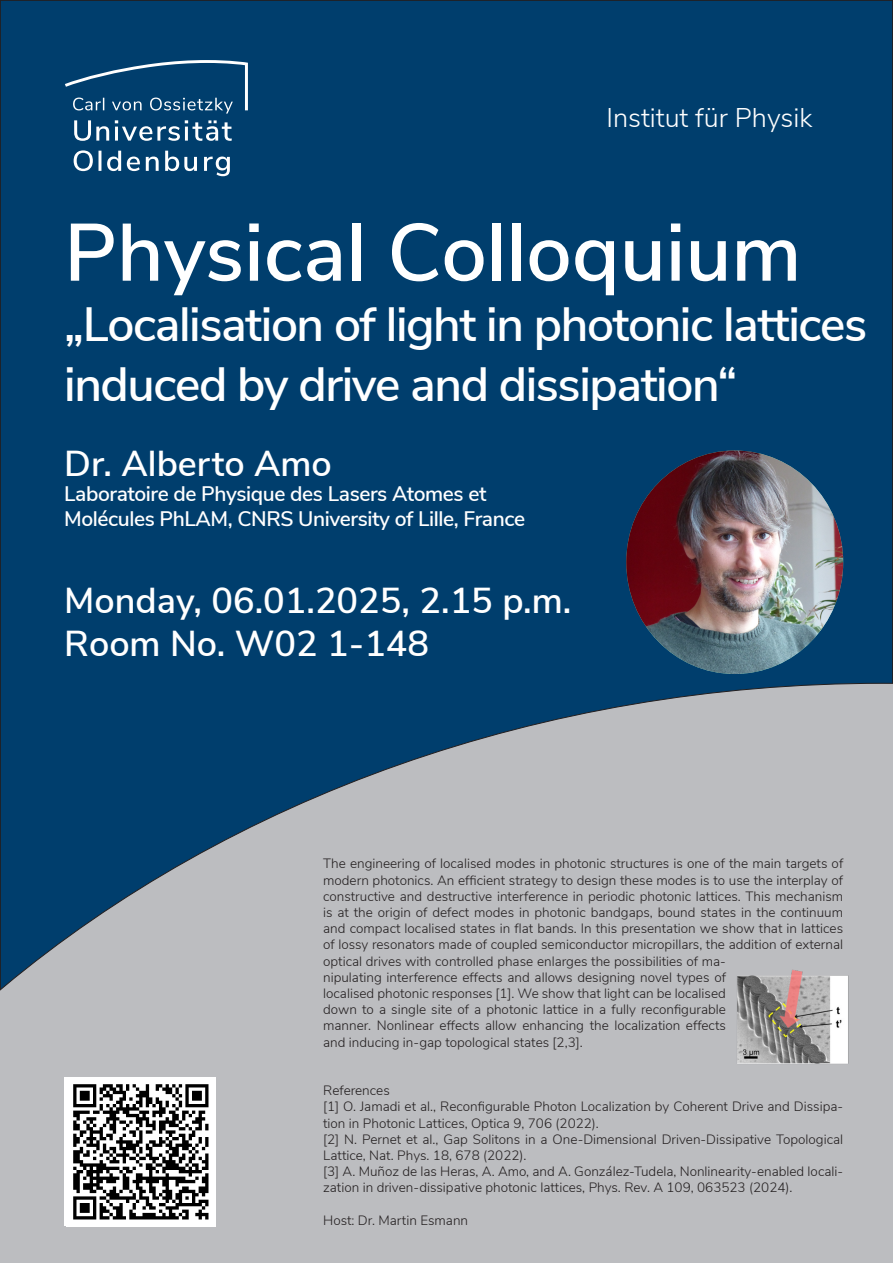
<style>
.page{position:relative;width:893px;height:1263px;background:#fff}
.page>*{position:absolute;margin:0;border:0;box-sizing:border-box;transform-origin:0 0}
.t1{font:600 81px "Nunito Sans";color:#fff}
.t2{font:600 48px/60px "Nunito Sans";letter-spacing:-.03em;color:#fff}
.t3{font:600 36px "Nunito Sans";color:#fff}
.t4{font:300 27px "Nunito Sans";color:#fff}
.t5{font:600 21px "Nunito Sans";letter-spacing:-.02em;color:#fff}
.t6{font:300 13.5px/16.2px "Nunito Sans";color:#231f20}
</style>
<div class="page">
<div style="left:0;top:0;width:893px;height:1262px;background:#003e6d"></div>
<svg style="left:0;top:683px;width:893px;height:580px"></svg>
<svg style="left:74px;top:150px;width:156px;height:26px"></svg>
<svg style="left:74px;top:120px;width:158px;height:21px"></svg>
<svg style="left:65px;top:60px;width:183px;height:54px"></svg>
<img style="left:67px;top:1077px;width:148px;height:149px">
<img style="left:626px;top:450px;width:217px;height:224px">
<img style="left:737px;top:969px;width:112px;height:95px">
<p class="t4" style="left:606px;top:98px;width:207px">Institut für Physik</p>
<p class="t1" style="left:64px;top:193px;width:739px">Physical Colloquium</p>
<p class="t2" style="left:64px;top:291px;width:805px">„Localisation of light in photonic lattices induced by drive and dissipation“</p>
<p class="t3" style="left:64px;top:437px;width:269px">Dr. Alberto Amo</p>
<p class="t5" style="left:64px;top:478px;width:424px">Laboratoire de Physique des Lasers Atomes et</p>
<p class="t5" style="left:64px;top:503px;width:462px">Molécules PhLAM, CNRS University of Lille, France</p>
<p class="t3" style="left:64px;top:574px;width:509px">Monday, 06.01.2025, 2.15 p.m.</p>
<p class="t3" style="left:64px;top:617px;width:366px">Room No. W02 1-148</p>
<p class="t6" style="left:323px;top:855px;width:522px">The engineering of localised modes in photonic structures is one of the main targets of modern photonics. An efficient strategy to design these modes is to use the interplay of constructive and destructive interference in periodic photonic lattices. This mechanism is at the origin of defect modes in photonic bandgaps, bound states in the continuum and compact localised states in flat bands. In this presentation we show that in lattices of lossy resonators made of coupled semiconductor micropillars, the addition of external optical drives with controlled phase enlarges the possibilities of ma-<br>nipulating interference effects and allows designing novel types of<br>localised photonic responses [1]. We show that light can be localised<br>down to a single site of a photonic lattice in a fully reconfigurable<br>manner. Nonlinear effects allow enhancing the localization effects<br>and inducing in-gap topological states [2,3].</p>
<p class="t6" style="left:323px;top:1081px;width:68px">References</p>
<p class="t6" style="left:323px;top:1098px;width:521px">[1] O. Jamadi et al., Reconfigurable Photon Localization by Coherent Drive and Dissipa&shy;tion in Photonic Lattices, Optica 9, 706 (2022).</p>
<p class="t6" style="left:323px;top:1130px;width:521px">[2] N. Pernet et al., Gap Solitons in a One-Dimensional Driven-Dissipative Topological<br>Lattice, Nat. Phys. 18, 678 (2022).</p>
<p class="t6" style="left:323px;top:1162px;width:521px">[3] A. Muñoz de las Heras, A. Amo, and A. González-Tudela, Nonlinearity-enabled locali&shy;zation in driven-dissipative photonic lattices, Phys. Rev. A 109, 063523 (2024).</p>
<p class="t6" style="left:323px;top:1211px;width:147px">Host: Dr. Martin Esmann</p>
</div>
